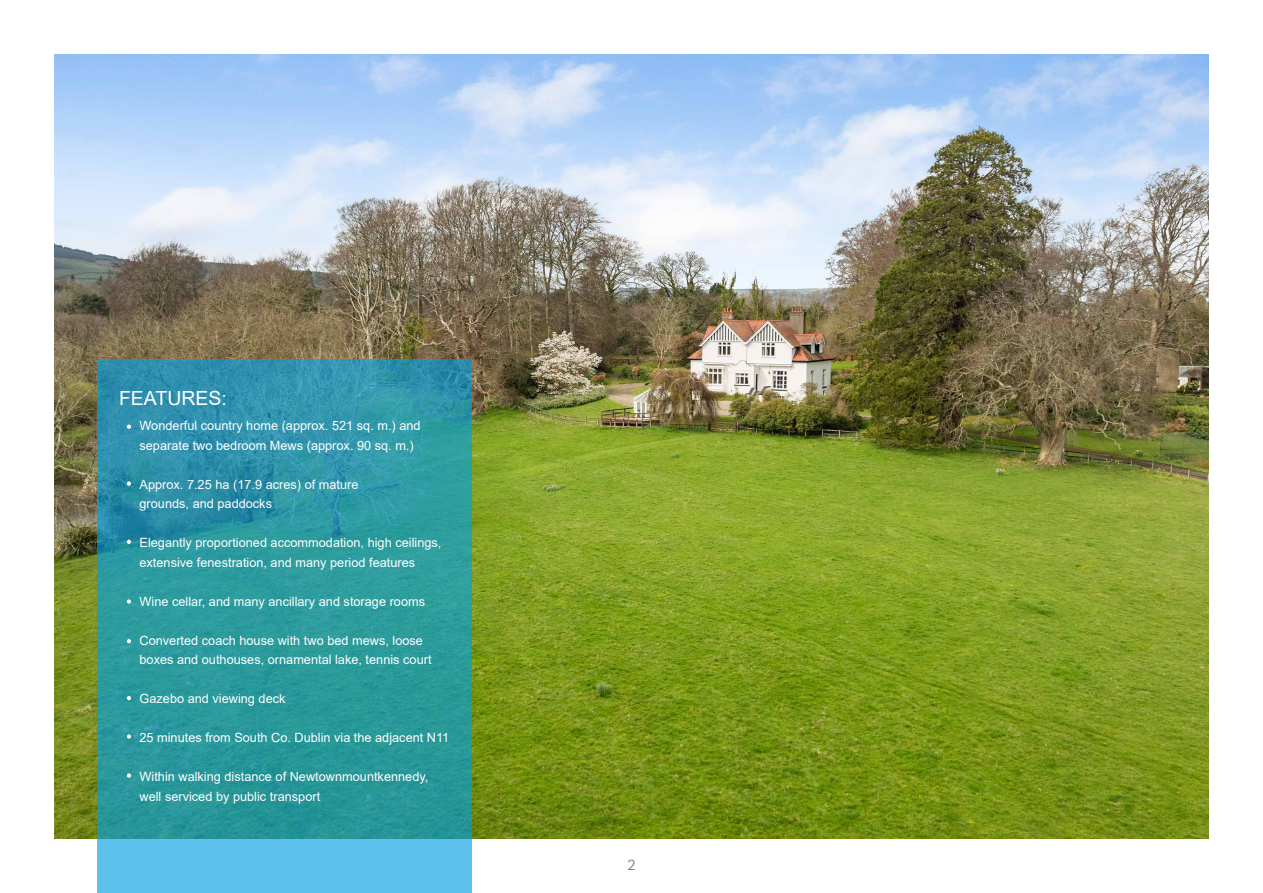
<style>
.page{position:relative;width:1263px;height:893px;background:#fff}
.page>*{position:absolute;margin:0;border:0;box-sizing:border-box;transform-origin:0 0}
.t1{font:19.5px "Arial";color:#fff}
.t2{font:14.25px "Sassoon Sans Std";color:#818285}
.t3{font:12.75px/19.5px "Arial";color:#fff}
</style>
<div class="page">
<img style="left:54px;top:54px;width:1155px;height:785px">
<svg style="left:97px;top:359px;width:374px;height:534px;background:#309ba8"></svg>
<svg style="left:127px;top:425px;width:4px;height:4px"></svg>
<svg style="left:127px;top:481px;width:4px;height:5px"></svg>
<svg style="left:127px;top:734px;width:4px;height:5px"></svg>
<svg style="left:127px;top:639px;width:4px;height:4px"></svg>
<svg style="left:127px;top:599px;width:4px;height:5px"></svg>
<svg style="left:127px;top:540px;width:4px;height:4px"></svg>
<svg style="left:127px;top:696px;width:4px;height:4px"></svg>
<svg style="left:127px;top:773px;width:4px;height:5px"></svg>
<h1 class="t1" style="left:119px;top:385px;width:109px">FEATURES:</h1>
<p class="t3" style="left:140px;top:416px;width:283px">Wonderful country home (approx. 521 sq. m.) and separate two bedroom Mews (approx. 90 sq. m.)</p>
<p class="t3" style="left:140px;top:474px;width:220px">Approx. 7.25 ha (17.9 acres) of mature grounds, and paddocks</p>
<p class="t3" style="left:140px;top:533px;width:303px">Elegantly proportioned accommodation, high ceilings, extensive fenestration, and many period features</p>
<p class="t3" style="left:140px;top:591px;width:287px">Wine cellar, and many ancillary and storage rooms</p>
<p class="t3" style="left:140px;top:630px;width:293px">Converted coach house with two bed mews, loose boxes and outhouses, ornamental lake, tennis court</p>
<p class="t3" style="left:140px;top:689px;width:147px">Gazebo and viewing deck</p>
<p class="t3" style="left:140px;top:728px;width:311px">25 minutes from South Co. Dublin via the adjacent N11</p>
<p class="t3" style="left:140px;top:767px;width:290px">Within walking distance of Newtownmountkennedy, well serviced by public transport</p>
<p class="t2" style="left:627px;top:856px;width:10px">2</p>
</div>
